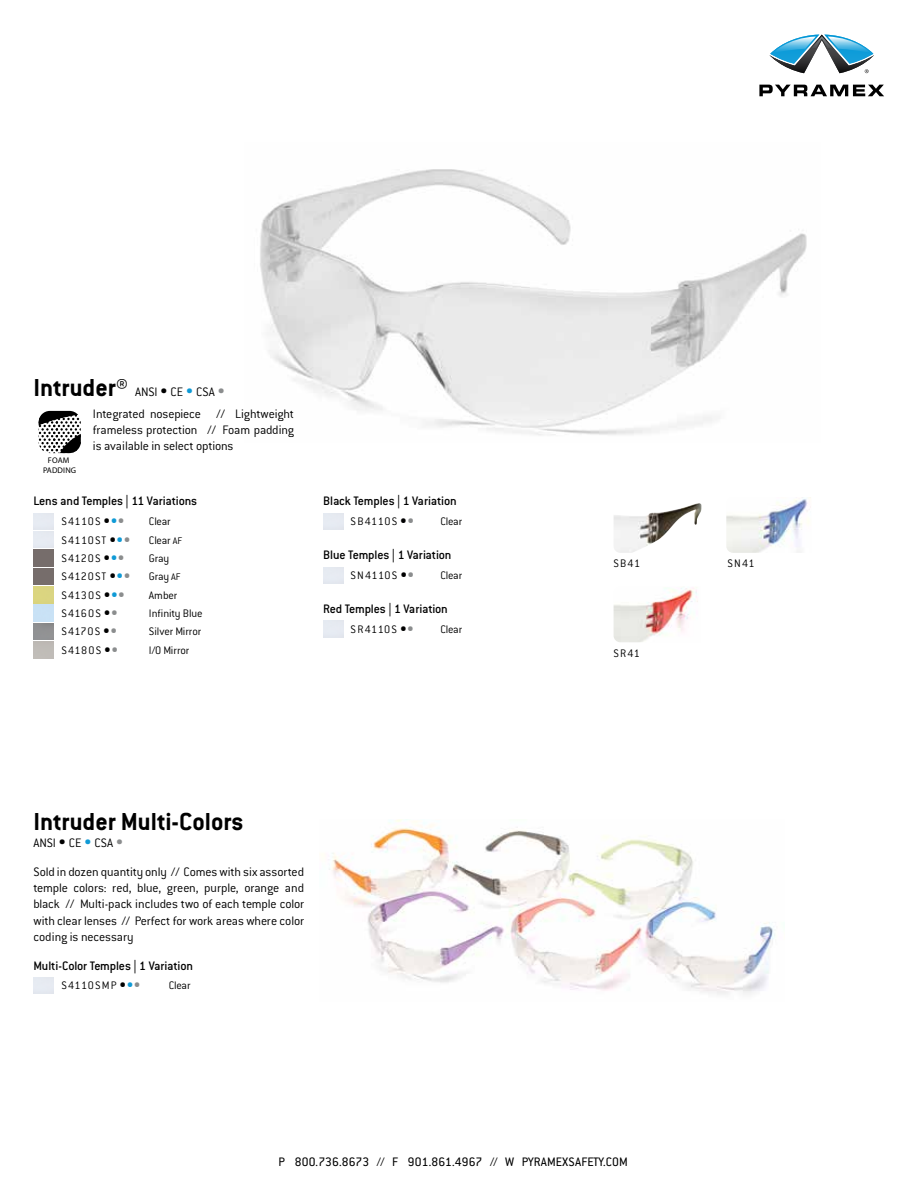
<style>
.page{position:relative;width:918px;height:1188px;background:#fff}
.page>*{position:absolute;margin:0;border:0;box-sizing:border-box;transform-origin:0 0}
.t1{font:700 27px "Conduit ITC Std";color:#000}
.t2{font:300 13.5px/16.2px "Conduit ITC Std";letter-spacing:-.01em;color:#000;text-align:justify}
.t3{font:500 13.5px "Conduit ITC Std";letter-spacing:-.01em;color:#000}
.t4{font:13.5px "Conduit ITC Std";letter-spacing:.01em;color:#000}
.t5{font:300 12px "Conduit ITC Std";letter-spacing:.02em;color:#000}
.t6{font:300 12px "Conduit ITC Std";letter-spacing:.065em;color:#000}
.t7{font:300 12px "Conduit ITC Std";letter-spacing:.07em;color:#000}
.t8{font:300 12px "Conduit ITC Std";color:#000}
.t9{font:300 12px "Conduit ITC Std";letter-spacing:-.005em;color:#000}
.t10{font:300 12px "Conduit ITC Std";letter-spacing:.1em;color:#000}
.t11{font:300 12px "Conduit ITC Std";letter-spacing:.08em;color:#000}
.t12{font:8.25px/9.4px "Myriad Pro";letter-spacing:.02em;color:#000;text-align:center}
.s1{font-weight:300;font-size:13.5px}
.s2{font-weight:400;font-size:16.5px}
.s3{font-weight:400;font-size:16.5px;color:#0f9ad6}
.s4{font-weight:400;font-size:16.5px;color:#8b8d8e}
.s5{font-weight:900;font-size:13.8px}
.s6{font-weight:900;font-size:13.8px;color:#0f9ad6}
.s7{font-weight:900;font-size:13.8px;color:#8b8d8e}
.s8{font-size:10.5px}
</style>
<div class="page">
<svg style="left:759px;top:85px;width:125px;height:11px"></svg>
<svg style="left:769px;top:35px;width:105px;height:38px"></svg>
<img style="left:260px;top:169px;width:547px;height:267px">
<svg style="left:39px;top:411px;width:42px;height:42px"></svg>
<img style="left:614px;top:503px;width:88px;height:50px">
<img style="left:726px;top:497px;width:85px;height:56px">
<img style="left:614px;top:587px;width:84px;height:55px">
<img style="left:329px;top:820px;width:446px;height:175px">
<h1 class="t1" style="left:33px;top:371px;width:194px">Intruder® <span class="s1">ANSI</span> <span class="s2">•</span> <span class="s1">CE</span> <span class="s3">•</span> <span class="s1">CSA</span> <span class="s4">•</span></h1>
<p class="t12" style="left:43px;top:456px;width:35px">FOAM<br>PADDING</p>
<p class="t2" style="left:93px;top:405px;width:203px">Integrated nosepiece // Lightweight frameless protection // Foam padding is available in select options</p>
<p class="t3" style="left:33px;top:493px;width:165px">Lens and Temples | 11 Variations</p>
<p class="t5" style="left:61px;top:514px;width:64px">S4110S <span class="s5">•</span><span class="s6">•</span><span class="s7">•</span></p>
<p class="t5" style="left:149px;top:514px;width:23px">Clear</p>
<p class="t6" style="left:61px;top:533px;width:70px">S4110ST <span class="s5">•</span><span class="s6">•</span><span class="s7">•</span></p>
<p class="t5" style="left:149px;top:533px;width:35px">Clear <span class="s8">AF</span></p>
<p class="t5" style="left:61px;top:551px;width:64px">S4120S <span class="s5">•</span><span class="s6">•</span><span class="s7">•</span></p>
<p class="t5" style="left:149px;top:551px;width:22px">Gray</p>
<p class="t11" style="left:61px;top:569px;width:70px">S4120ST <span class="s5">•</span><span class="s6">•</span><span class="s7">•</span></p>
<p class="t5" style="left:149px;top:569px;width:33px">Gray <span class="s8">AF</span></p>
<p class="t5" style="left:61px;top:588px;width:65px">S4130S <span class="s5">•</span><span class="s6">•</span><span class="s7">•</span></p>
<p class="t5" style="left:149px;top:588px;width:30px">Amber</p>
<p class="t5" style="left:61px;top:606px;width:57px">S4160S <span class="s5">•</span><span class="s7">•</span></p>
<p class="t8" style="left:149px;top:606px;width:55px">Infinity Blue</p>
<p class="t5" style="left:61px;top:624px;width:57px">S4170S <span class="s5">•</span><span class="s7">•</span></p>
<p class="t9" style="left:149px;top:624px;width:54px">Silver Mirror</p>
<p class="t5" style="left:61px;top:643px;width:58px">S4180S <span class="s5">•</span><span class="s7">•</span></p>
<p class="t5" style="left:149px;top:643px;width:42px">I/O Mirror</p>
<p class="t3" style="left:323px;top:493px;width:135px">Black Temples | 1 Variation</p>
<p class="t7" style="left:351px;top:514px;width:65px">SB4110S <span class="s5">•</span><span class="s7">•</span></p>
<p class="t5" style="left:440px;top:514px;width:23px">Clear</p>
<p class="t3" style="left:323px;top:547px;width:130px">Blue Temples | 1 Variation</p>
<p class="t6" style="left:351px;top:568px;width:65px">SN4110S <span class="s5">•</span><span class="s7">•</span></p>
<p class="t5" style="left:440px;top:568px;width:23px">Clear</p>
<p class="t3" style="left:323px;top:601px;width:126px">Red Temples | 1 Variation</p>
<p class="t7" style="left:351px;top:622px;width:64px">SR4110S <span class="s5">•</span><span class="s7">•</span></p>
<p class="t5" style="left:440px;top:622px;width:23px">Clear</p>
<h1 class="t1" style="left:33px;top:805px;width:212px">Intruder Multi-Colors</h1>
<p class="t2" style="left:33px;top:835px;width:92px">ANSI <span class="s2">•</span> CE <span class="s3">•</span> CSA <span class="s4">•</span></p>
<p class="t2" style="left:33px;top:863px;width:272px">Sold in dozen quantity only // Comes with six assorted temple colors: red, blue, green, purple, orange and black // Multi-pack includes two of each temple color with clear lenses // Perfect for work areas where color coding is necessary</p>
<p class="t3" style="left:33px;top:957px;width:161px">Multi-Color Temples | 1 Variation</p>
<p class="t10" style="left:62px;top:978px;width:80px">S4110SMP <span class="s5">•</span><span class="s6">•</span><span class="s7">•</span></p>
<p class="t5" style="left:169px;top:978px;width:23px">Clear</p>
<p class="t5" style="left:613px;top:556px;width:28px">SB41</p>
<p class="t5" style="left:728px;top:556px;width:28px">SN41</p>
<p class="t5" style="left:613px;top:646px;width:28px">SR41</p>
<p class="t4" style="left:278px;top:1154px;width:351px">P 800.736.8673 // F 901.861.4967 // W PYRAMEXSAFETY.COM</p>
</div>
